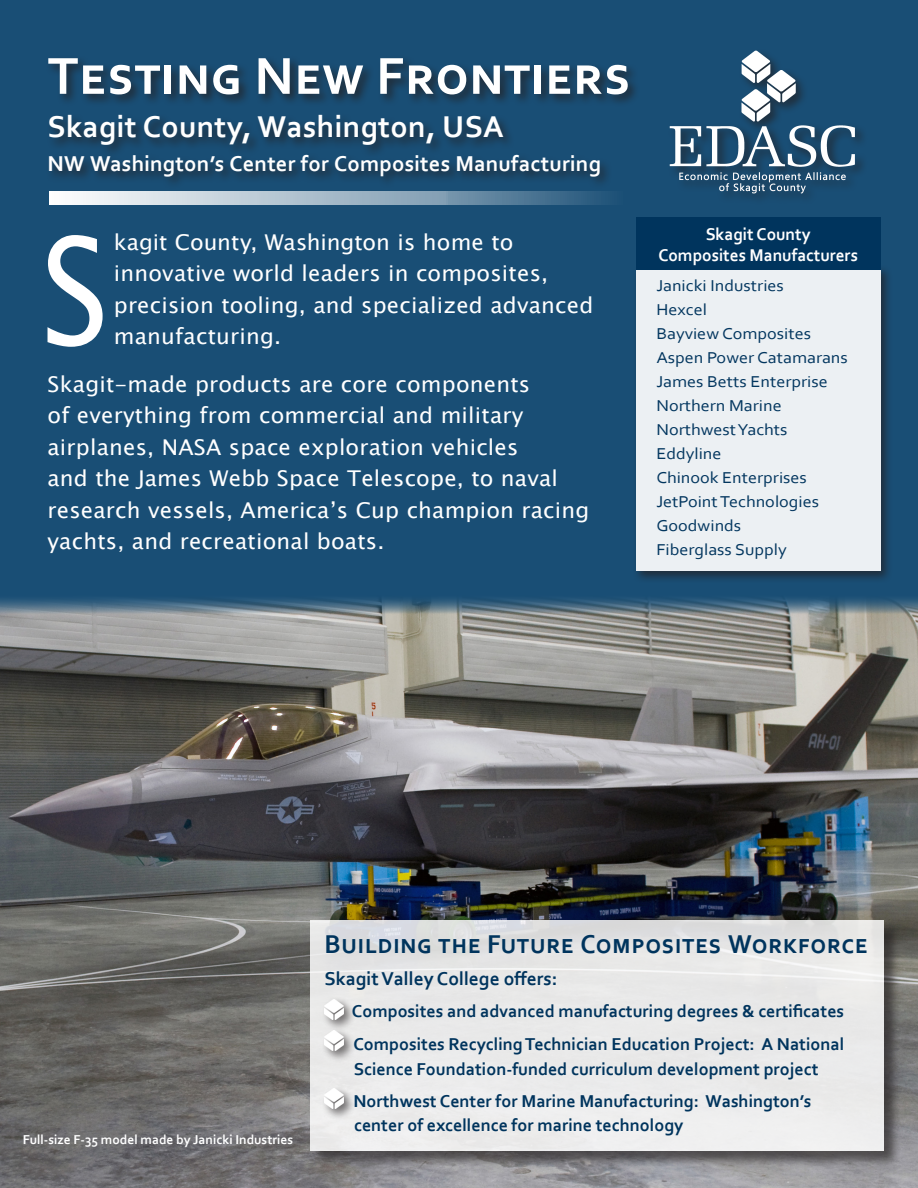
<style>
.page{position:relative;width:918px;height:1188px;background:#194e75}
.page>*{position:absolute;margin:0;border:0;box-sizing:border-box;transform-origin:0 0}
.t1{font:147.3px "Lucida Sans Unicode";color:#fff;scale:.85 1}
.t2{font:700 54.45px "Corbel";letter-spacing:.01em;color:#fff}
.t3{font:700 31.5px "Corbel";letter-spacing:.01em;color:#fff}
.t4{font:700 27px "Corbel";letter-spacing:.02em;color:#00345d;scale:.96 1}
.t5{font:700 22.5px "Corbel";letter-spacing:.01em;color:#fff}
.t6{font:21.75px/31.5px "Lucida Sans Unicode";letter-spacing:.01em;color:#fff}
.t7{font:700 19.5px "Corbel";color:#00345d}
.t8{font:700 18px "Corbel";color:#00345d}
.t9{font:700 17.85px "Corbel";color:#fff}
.t10{font:16.5px/24px "Corbel";color:#00345d;scale:1.1 1}
.t11{font:700 13.5px "Corbel";color:#fff}
</style>
<div class="page">
<div style="left:45px;top:55px;width:595px;height:134px;background:#231f20;opacity:.75"></div>
<img style="left:0;top:598px;width:918px;height:590px">
<img style="left:669px;top:50px;width:193px;height:146px">
<svg style="left:49px;top:191px;width:556px;height:14px;background:#9fb5c5"></svg>
<div style="left:633px;top:264px;width:260px;height:320px;background:#231f20;opacity:.75"></div>
<div style="left:636px;top:268px;width:244px;height:303px;background:#ecf0f3"></div>
<div style="left:636px;top:218px;width:244px;height:52px;background:#00345d"></div>
<div style="left:311px;top:921px;width:590px;height:247px;background:#231f20;opacity:.75"></div>
<div style="left:310px;top:920px;width:574px;height:230px;background:linear-gradient(to bottom,#e2e3e3,#efefef)"></div>
<div style="left:322px;top:996px;width:34px;height:36px;background:#231f20;opacity:.75"></div>
<img style="left:324px;top:999px;width:19px;height:20px">
<div style="left:322px;top:1027px;width:34px;height:36px;background:#231f20;opacity:.75"></div>
<img style="left:324px;top:1030px;width:19px;height:21px">
<div style="left:322px;top:1086px;width:34px;height:35px;background:#231f20;opacity:.75"></div>
<img style="left:324px;top:1088px;width:19px;height:21px">
<p class="t2" style="left:48px;top:42px;width:585px">Testing New Frontiers</p>
<p class="t3" style="left:48px;top:107px;width:458px">Skagit County, Washington, USA</p>
<p class="t5" style="left:48px;top:149px;width:555px">NW Washington’s Center for Composites Manufacturing</p>
<p class="t1" style="left:41px;top:175px;width:81px">S</p>
<p class="t6" style="left:114px;top:226px;width:481px">kagit County, Washington is home to innovative world leaders in composites, precision tooling, and specialized advanced manufacturing.</p>
<p class="t6" style="left:48px;top:368px;width:543px">Skagit-made products are core components<br>of everything from commercial and military airplanes, NASA space exploration vehicles<br>and the James Webb Space Telescope, to naval research vessels, America’s Cup champion racing yachts, and recreational boats.</p>
<p class="t9" style="left:706px;top:223px;width:106px">Skagit County</p>
<p class="t9" style="left:658px;top:244px;width:201px">Composites Manufacturers</p>
<p class="t10" style="left:656px;top:273px;width:176px">Janicki Industries<br>Hexcel<br>Bayview Composites<br>Aspen Power Catamarans<br>James Betts Enterprise<br>Northern Marine<br>Northwest Yachts<br>Eddyline<br>Chinook Enterprises<br>JetPoint Technologies<br>Goodwinds<br>Fiberglass Supply</p>
<p class="t11" style="left:23px;top:1131px;width:272px">Full-size F-35 model made by Janicki Industries</p>
<p class="t4" style="left:324px;top:928px;width:567px">Building the Future Composites Workforce</p>
<p class="t7" style="left:324px;top:966px;width:235px">Skagit Valley College offers:</p>
<p class="t8" style="left:352px;top:1000px;width:494px">Composites and advanced manufacturing degrees &amp; certificates</p>
<p class="t8" style="left:353px;top:1032px;width:492px">Composites Recycling Technician Education Project: A National</p>
<p class="t8" style="left:354px;top:1058px;width:466px">Science Foundation-funded curriculum development project</p>
<p class="t8" style="left:353px;top:1090px;width:459px">Northwest Center for Marine Manufacturing: Washington’s</p>
<p class="t8" style="left:354px;top:1114px;width:331px">center of excellence for marine technology</p>
</div>
